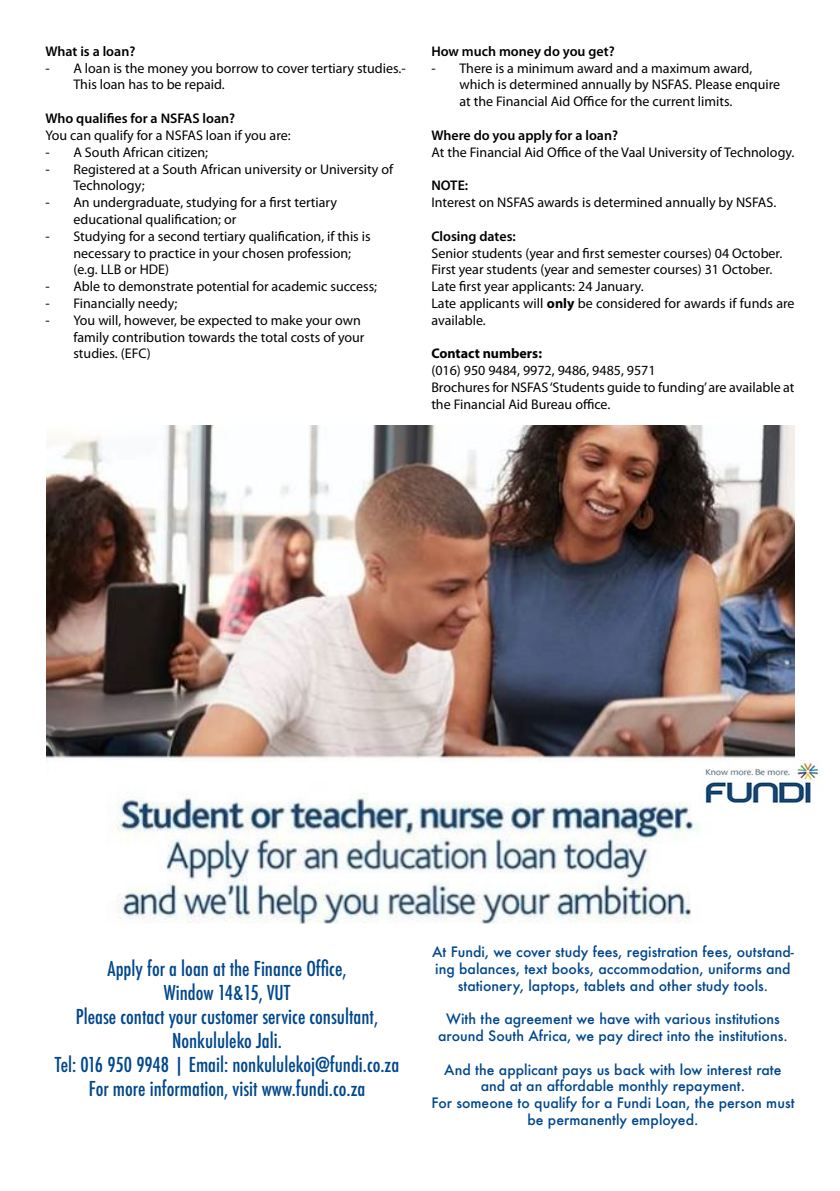
<style>
.page{position:relative;width:840px;height:1191px;background:#fff}
.page>*{position:absolute;margin:0;border:0;box-sizing:border-box;transform-origin:0 0}
.t1{font:500 condensed 20px/24px "Futura";color:#00478c;text-align:center}
.t2{font:14px/16.8px "Myriad Pro";color:#000}
.t3{font:500 14px/16.8px "Futura";color:#00478c;text-align:center}
.t4{font:600 14px "Myriad Pro";color:#000}
.t5{font:700 14px "Myriad Pro";color:#000}
.s1{font-weight:700}
</style>
<div class="page">
<img style="left:46px;top:425px;width:748px;height:498px">
<img style="left:698px;top:760px;width:124px;height:48px">
<p class="t4" style="left:45px;top:42px;width:91px">What is a loan?</p>
<p class="t2" style="left:73px;top:59px;width:333px;text-indent:-28px">- A loan is the money you borrow to cover tertiary studies.-<br>This loan has to be repaid.</p>
<p class="t4" style="left:45px;top:109px;width:191px">Who qualifies for a NSFAS loan?</p>
<p class="t2" style="left:45px;top:127px;width:247px">You can qualify for a NSFAS loan if you are:</p>
<p class="t2" style="left:45px;top:143px;width:164px">- A South African citizen;</p>
<p class="t2" style="left:73px;top:160px;width:321px;text-indent:-28px">- Registered at a South African university or University of<br>Technology;</p>
<p class="t2" style="left:73px;top:194px;width:265px;text-indent:-28px">- An undergraduate, studying for a first tertiary educational qualification; or</p>
<p class="t2" style="left:73px;top:227px;width:298px;text-indent:-28px">- Studying for a second tertiary qualification, if this is necessary to practice in your chosen profession; (e.g. LLB or HDE)</p>
<p class="t2" style="left:45px;top:278px;width:333px">- Able to demonstrate potential for academic success;</p>
<p class="t2" style="left:45px;top:295px;width:134px">- Financially needy;</p>
<p class="t2" style="left:73px;top:311px;width:292px;text-indent:-28px">- You will, however, be expected to make your own family contribution towards the total costs of your studies. (EFC)</p>
<p class="t4" style="left:431px;top:42px;width:185px">How much money do you get?</p>
<p class="t2" style="left:459px;top:59px;width:322px;text-indent:-28px">- There is a minimum award and a maximum award, which is determined annually by NSFAS. Please enquire at the Financial Aid Office for the current limits.</p>
<p class="t4" style="left:431px;top:126px;width:188px">Where do you apply for a loan?</p>
<p class="t2" style="left:431px;top:143px;width:364px">At the Financial Aid Office of the Vaal University of Technology.</p>
<p class="t4" style="left:431px;top:177px;width:38px">NOTE:</p>
<p class="t2" style="left:431px;top:194px;width:346px">Interest on NSFAS awards is determined annually by NSFAS.</p>
<p class="t4" style="left:431px;top:227px;width:86px">Closing dates:</p>
<p class="t2" style="left:431px;top:244px;width:364px">Senior students (year and first semester courses) 04 October.<br>First year students (year and semester courses) 31 October.<br>Late first year applicants: 24 January.<br>Late applicants will <span class="s1">only</span> be considered for awards if funds are available.</p>
<p class="t5" style="left:431px;top:344px;width:112px">Contact numbers:</p>
<p class="t2" style="left:431px;top:362px;width:364px">(016) 950 9484, 9972, 9486, 9485, 9571<br>Brochures for NSFAS ‘Students guide to funding’ are available at the Financial Aid Bureau office.</p>
<h1 class="t1" style="left:55px;top:956px;width:346px">Apply for a loan at the Finance Office,<br>Window 14&amp;15, VUT<br>Please contact your customer service consultant, Nonkululeko Jali.<br>Tel: 016 950 9948 | Email: nonkululekoj@fundi.co.za For more information, visit www.fundi.co.za</h1>
<p class="t3" style="left:432px;top:943px;width:363px">At Fundi, we cover study fees, registration fees, outstand&shy;ing balances, text books, accommodation, uniforms and stationery, laptops, tablets and other study tools.</p>
<p class="t3" style="left:438px;top:1010px;width:351px">With the agreement we have with various institutions around South Africa, we pay direct into the institutions.</p>
<p class="t3" style="left:431px;top:1060px;width:364px">And the applicant pays us back with low interest rate and at an affordable monthly repayment.<br>For someone to qualify for a Fundi Loan, the person must be permanently employed.</p>
</div>
